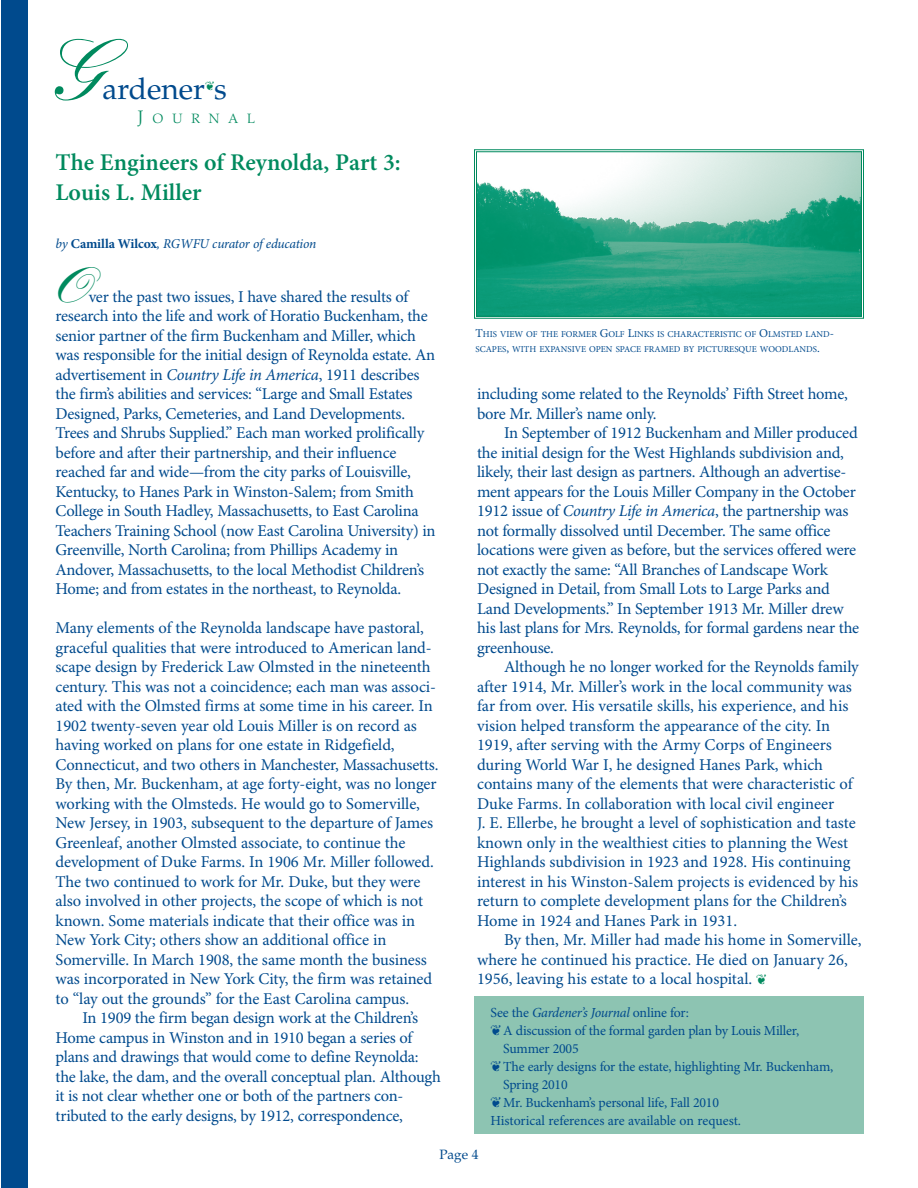
<style>
.page{position:relative;width:918px;height:1188px;background:#fff}
.page>*{position:absolute;margin:0;border:0;box-sizing:border-box;transform-origin:0 0}
.t1{font:500 84px "Kuenstler Script";color:#008a5e}
.t2{font:900 48px "Kuenstler Script";color:#008a5e}
.t3{font:30px "Palatino";color:#004a8d}
.t4{font:600 24px/30px "Minion Pro";color:#008a5e}
.t5{font:16.5px/19.5px "Minion Pro";letter-spacing:-.01em;color:#004a8d}
.t6{font:13.8px "Minion Pro";letter-spacing:-.015em;color:#004a8d}
.t7{font:italic 13.8px "Minion Pro";letter-spacing:-.02em;color:#004a8d}
.t8{font:italic 13.5px "Minion Pro";letter-spacing:-.02em;color:#004a8d}
.t9{font:300 13.5px "Palatino";letter-spacing:.665em;color:#008a5e}
.t10{font:13.5px "Palatino";color:#004a8d}
.t11{font:9px/14.4px "Minion Pro";color:#004a8d}
.s1{font-size:18px}
.s2{font-weight:700;font-style:normal}
.s3{font-style:italic}
.s4{font-size:12px}
.s5{color:#008a5e}
.s6{font-style:normal}
</style>
<div class="page">
<div style="left:475px;top:997px;width:389px;height:137px;background:#8dc4b2"></div>
<div style="left:1px;top:0;width:27px;height:1188px;background:#004a8d"></div>
<img style="left:478px;top:153px;width:382px;height:162px">
<div style="left:474px;top:149px;width:390px;height:170px;border:1px solid #008a5e"></div>
<div style="left:476px;top:151px;width:386px;height:166px;border:1px solid #008a5e"></div>
<h1 class="t1" style="left:47px;top:40px;width:57px">G</h1>
<h3 class="t3" style="left:102px;top:77px;width:126px">ardener s</h3>
<p class="t9" style="left:138px;top:113px;width:119px"><span class="s1">J</span>OURNAL</p>
<h3 class="t4" style="left:56px;top:150px;width:347px">The Engineers of Reynolda, Part 3:<br>Louis L. Miller</h3>
<p class="t8" style="left:56px;top:238px;width:262px">by <span class="s2">Camilla Wilcox</span>, RGWFU curator of education</p>
<h2 class="t2" style="left:56px;top:267px;width:35px">O</h2>
<p class="t5" style="left:55px;top:288px;width:382px;text-indent:33px">ver the past two issues, I have shared the results of research into the life and work of Horatio Buckenham, the senior partner of the firm Buckenham and Miller, which was responsible for the initial design of Reynolda estate. An advertisement in <span class="s3">Country Life in America</span>, 1911 describes the firm’s abilities and services: “Large and Small Estates Designed, Parks, Cemeteries, and Land Developments.<br>Trees and Shrubs Supplied.” Each man worked prolifically before and after their partnership, and their influence reached far and wide—from the city parks of Louisville, Kentucky, to Hanes Park in Winston-Salem; from Smith College in South Hadley, Massachusetts, to East Carolina Teachers Training School (now East Carolina University) in Greenville, North Carolina; from Phillips Academy in Andover, Massachusetts, to the local Methodist Children’s Home; and from estates in the northeast, to Reynolda.</p>
<p class="t5" style="left:55px;top:620px;width:385px">Many elements of the Reynolda landscape have pastoral, graceful qualities that were introduced to American land&shy;scape design by Frederick Law Olmsted in the nineteenth century. This was not a coincidence; each man was associ&shy;ated with the Olmsted firms at some time in his career. In 1902 twenty-seven year old Louis Miller is on record as having worked on plans for one estate in Ridgefield, Connecticut, and two others in Manchester, Massachusetts.<br>By then, Mr. Buckenham, at age forty-eight, was no longer working with the Olmsteds. He would go to Somerville, New Jersey, in 1903, subsequent to the departure of James Greenleaf, another Olmsted associate, to continue the development of Duke Farms. In 1906 Mr. Miller followed.<br>The two continued to work for Mr. Duke, but they were also involved in other projects, the scope of which is not known. Some materials indicate that their office was in New York City; others show an additional office in Somerville. In March 1908, the same month the business was incorporated in New York City, the firm was retained to “lay out the grounds” for the East Carolina campus.</p>
<p class="t5" style="left:55px;top:1010px;width:387px;text-indent:27px">In 1909 the firm began design work at the Children’s Home campus in Winston and in 1910 began a series of plans and drawings that would come to define Reynolda: the lake, the dam, and the overall conceptual plan. Although it is not clear whether one or both of the partners con&shy;tributed to the early designs, by 1912, correspondence,</p>
<p class="t11" style="left:476px;top:328px;width:360px"><span class="s4">T</span>HIS VIEW OF THE FORMER <span class="s4">G</span>OLF <span class="s4">L</span>INKS IS CHARACTERISTIC OF <span class="s4">O</span>LMSTED LAND<span class="s4">-<br></span>SCAPES<span class="s4">,</span> WITH EXPANSIVE OPEN SPACE FRAMED BY PICTURESQUE WOODLANDS<span class="s4">.</span></p>
<p class="t5" style="left:477px;top:385px;width:372px">including some related to the Reynolds’ Fifth Street home, bore Mr. Miller’s name only.</p>
<p class="t5" style="left:477px;top:424px;width:384px;text-indent:27px">In September of 1912 Buckenham and Miller produced the initial design for the West Highlands subdivision and, likely, their last design as partners. Although an advertise&shy;ment appears for the Louis Miller Company in the October 1912 issue of <span class="s3">Country Life in America</span>, the partnership was not formally dissolved until December. The same office locations were given as before, but the services offered were not exactly the same: “All Branches of Landscape Work Designed in Detail, from Small Lots to Large Parks and Land Developments.” In September 1913 Mr. Miller drew his last plans for Mrs. Reynolds, for formal gardens near the greenhouse.</p>
<p class="t5" style="left:477px;top:658px;width:383px;text-indent:27px">Although he no longer worked for the Reynolds family after 1914, Mr. Miller’s work in the local community was far from over. His versatile skills, his experience, and his vision helped transform the appearance of the city. In 1919, after serving with the Army Corps of Engineers during World War I, he designed Hanes Park, which contains many of the elements that were characteristic of Duke Farms. In collaboration with local civil engineer<br>J. E. Ellerbe, he brought a level of sophistication and taste known only in the wealthiest cities to planning the West Highlands subdivision in 1923 and 1928. His continuing interest in his Winston-Salem projects is evidenced by his return to complete development plans for the Children’s Home in 1924 and Hanes Park in 1931.</p>
<p class="t5" style="left:477px;top:931px;width:386px;text-indent:27px">By then, Mr. Miller had made his home in Somerville, where he continued his practice. He died on January 26,<br>1956, leaving his estate to a local hospital. <span class="s5">❦</span></p>
<p class="t7" style="left:490px;top:1007px;width:200px"><span class="s6">See the</span> Gardener’s Journal <span class="s6">online for:</span></p>
<p class="t6" style="left:490px;top:1025px;width:310px">❦ A discussion of the formal garden plan by Louis Miller,</p>
<p class="t6" style="left:503px;top:1043px;width:77px">Summer 2005</p>
<p class="t6" style="left:490px;top:1061px;width:344px">❦ The early designs for the estate, highlighting Mr. Buckenham,</p>
<p class="t6" style="left:503px;top:1079px;width:66px">Spring 2010</p>
<p class="t6" style="left:490px;top:1097px;width:230px">❦ Mr. Buckenham’s personal life, Fall 2010</p>
<p class="t6" style="left:491px;top:1115px;width:252px">Historical references are available on request.</p>
<p class="t10" style="left:439px;top:1149px;width:41px">Page 4</p>
</div>
